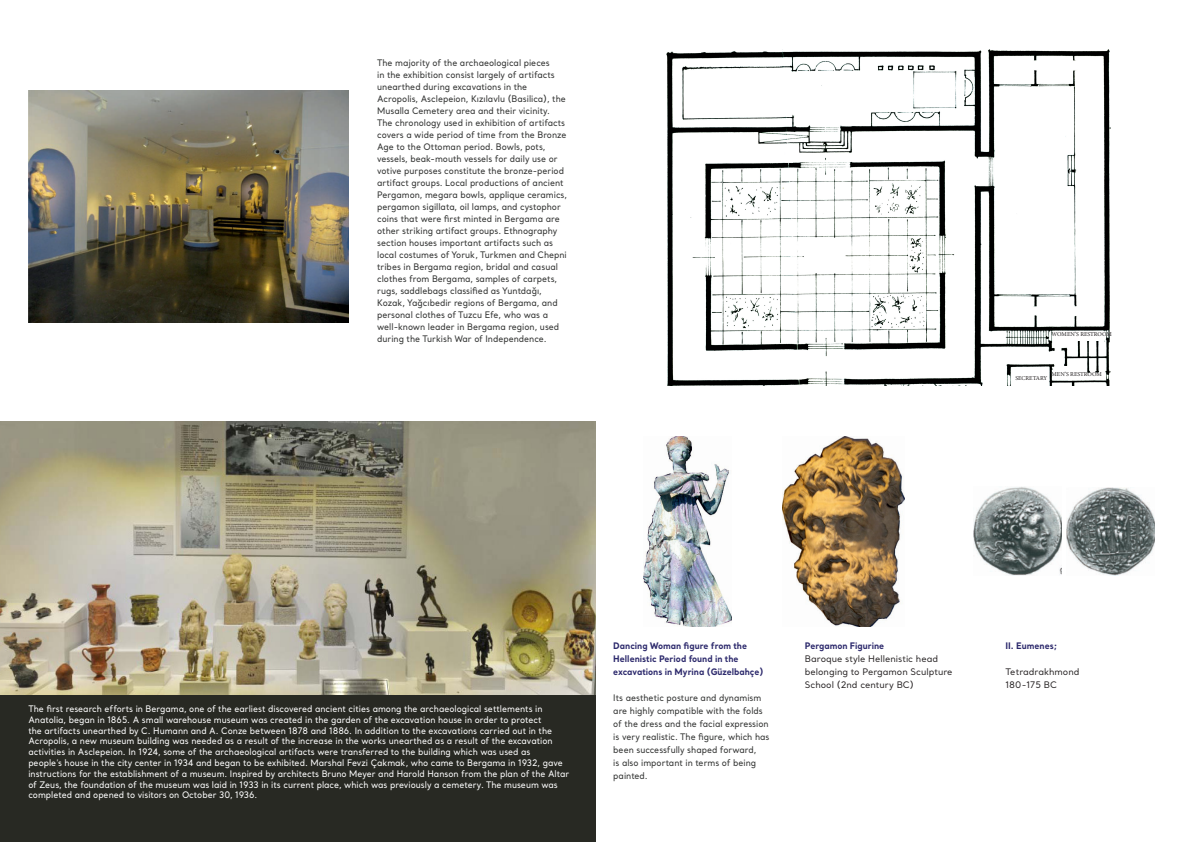
<style>
.page{position:relative;width:1191px;height:842px;background:#fff}
.page>*{position:absolute;margin:0;border:0;box-sizing:border-box;transform-origin:0 0}
.t1{font:500 9px/12px "Santral";color:#323332;scale:.95 1}
.t2{font:500 9px/10.8px "Santral";color:#fff;scale:.95 1}
.t3{font:700 9px/13px "Santral";color:#2c296c;scale:.95 1}
.t4{font:9px/13px "Santral";color:#231f20}
.t5{font:6px "Minion Pro";color:#231f20}
</style>
<div class="page">
<div style="left:0;top:421px;width:596px;height:421px;background:#282923"></div>
<img style="left:28px;top:90px;width:321px;height:232px">
<img style="left:666px;top:49px;width:444px;height:337px">
<img style="left:643px;top:437px;width:88px;height:189px">
<img style="left:782px;top:437px;width:123px;height:189px">
<img style="left:973px;top:487px;width:88px;height:89px">
<img style="left:0;top:421px;width:596px;height:273px">
<img style="left:1066px;top:487px;width:88px;height:89px">
<div style="left:1018px;top:374px;width:29px;height:12px;background:#fff"></div>
<div style="left:1057px;top:367px;width:28px;height:9px;background:#fff"></div>
<div style="left:1061px;top:332px;width:41px;height:9px;background:#fff"></div>
<p class="t1" style="left:377px;top:56px;width:201px">The majority of the archaeological pieces<br>in the exhibition consist largely of artifacts unearthed during excavations in the Acropolis, Asclepeion, Kızılavlu (Basilica), the Musalla Cemetery area and their vicinity.<br>The chronology used in exhibition of artifacts covers a wide period of time from the Bronze Age to the Ottoman period. Bowls, pots, vessels, beak-mouth vessels for daily use or votive purposes constitute the bronze-period artifact groups. Local productions of ancient Pergamon, megara bowls, applique ceramics, pergamon sigillata, oil lamps, and cystophor coins that were first minted in Bergama are other striking artifact groups. Ethnography section houses important artifacts such as local costumes of Yoruk, Turkmen and Chepni tribes in Bergama region, bridal and casual clothes from Bergama, samples of carpets, rugs, saddlebags classified as Yuntdağı, Kozak, Yağcıbedir regions of Bergama, and personal clothes of Tuzcu Efe, who was a well-known leader in Bergama region, used during the Turkish War of Independence.</p>
<p class="t5" style="left:1051px;top:330px;width:62px">WOMEN’S RESTROOM</p>
<p class="t5" style="left:1051px;top:370px;width:52px">MEN’S RESTROOM</p>
<p class="t5" style="left:1015px;top:374px;width:33px">SECRETARY</p>
<p class="t2" style="left:28px;top:703px;width:571px">The first research efforts in Bergama, one of the earliest discovered ancient cities among the archaeological settlements in Anatolia, began in 1865. A small warehouse museum was created in the garden of the excavation house in order to protect<br>the artifacts unearthed by C. Humann and A. Conze between 1878 and 1886. In addition to the excavations carried out in the Acropolis, a new museum building was needed as a result of the increase in the works unearthed as a result of the excavation activities in Asclepeion. In 1924, some of the archaeological artifacts were transferred to the building which was used as<br>people’s house in the city center in 1934 and began to be exhibited. Marshal Fevzi Çakmak, who came to Bergama in 1932, gave instructions for the establishment of a museum. Inspired by architects Bruno Meyer and Harold Hanson from the plan of the Altar of Zeus, the foundation of the museum was laid in 1933 in its current place, which was previously a cemetery. The museum was completed and opened to visitors on October 30, 1936.</p>
<p class="t3" style="left:613px;top:639px;width:159px">Dancing Woman figure from the<br>Hellenistic Period found in the excavations in Myrina (Güzelbahçe)</p>
<p class="t1" style="left:613px;top:691px;width:166px;line-height:13px">Its aesthetic posture and dynamism are highly compatible with the folds of the dress and the facial expression is very realistic. The figure, which has been successfully shaped forward,<br>is also important in terms of being painted.</p>
<p class="t3" style="left:805px;top:639px;width:85px">Pergamon Figurine</p>
<p class="t4" style="left:805px;top:652px;width:149px">Baroque style Hellenistic head belonging to Pergamon Sculpture<br>School (2nd century BC)</p>
<p class="t3" style="left:1005px;top:639px;width:56px">II. Eumenes;</p>
<p class="t4" style="left:1005px;top:665px;width:76px">Tetradrakhmond</p>
<p class="t4" style="left:1005px;top:678px;width:53px">180-175 BC</p>
</div>
